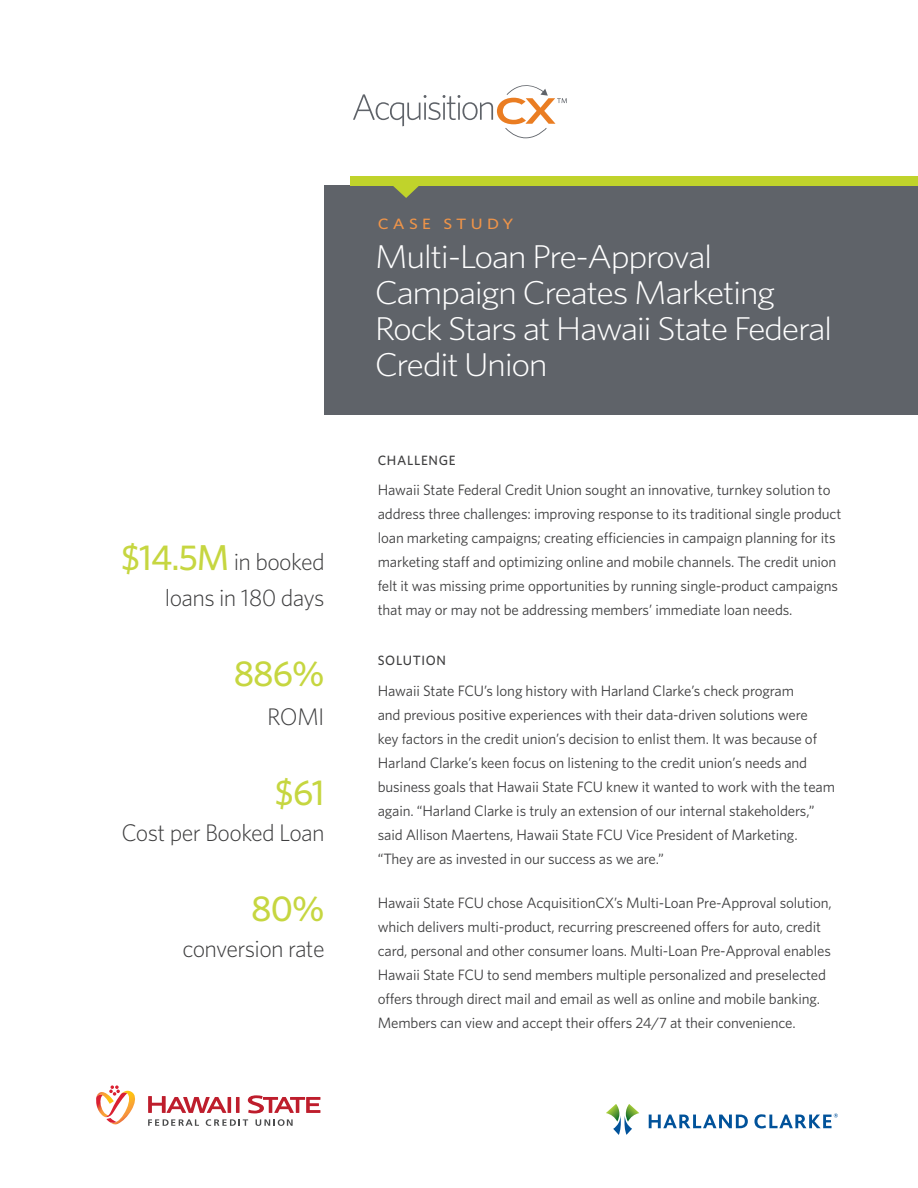
<style>
.page{position:relative;width:918px;height:1188px;background:#fff}
.page>*{position:absolute;margin:0;border:0;box-sizing:border-box;transform-origin:0 0}
.t1{font:500 36px "Whitney";letter-spacing:-.025em;color:#c6d640}
.t2{font:300 33px/36px "Whitney";letter-spacing:-.04em;color:#fff;scale:1.1 1}
.t3{font:300 24px/36px "Whitney";letter-spacing:-.025em;color:#3e3e3f;text-align:right}
.t4{font:15px/24px "Whitney";letter-spacing:-.01em;color:#3e3e3f}
.t5{font:500 15px "Whitney";letter-spacing:.25em;color:#ee9449;scale:1.15 1}
.t6{font:500 13.5px "Whitney";letter-spacing:.05em;color:#3e3e3f}
.s1{font-weight:500;font-size:36px;color:#c6d640}
</style>
<div class="page">
<svg style="left:649px;top:1115px;width:99px;height:13px"></svg>
<svg style="left:606px;top:1104px;width:33px;height:31px"></svg>
<svg style="left:754px;top:1113px;width:84px;height:16px"></svg>
<div style="left:324px;top:186px;width:594px;height:229px;background:#5f6369"></div>
<div style="left:351px;top:176px;width:567px;height:10px;background:#c0d32b"></div>
<svg style="left:393px;top:186px;width:26px;height:12px"></svg>
<svg style="left:353px;top:85px;width:214px;height:53px"></svg>
<svg style="left:96px;top:1085px;width:39px;height:40px"></svg>
<svg style="left:148px;top:1095px;width:172px;height:31px"></svg>
<h3 class="t3" style="left:121px;top:543px;width:205px"><span class="s1">$14.5M</span> in booked loans in 180 days</h3>
<h1 class="t1" style="left:234px;top:650px;width:92px">886%</h1>
<h3 class="t3" style="left:267px;top:698px;width:59px">ROMI</h3>
<h1 class="t1" style="left:275px;top:769px;width:51px">$61</h1>
<h3 class="t3" style="left:121px;top:814px;width:205px">Cost per Booked Loan</h3>
<h1 class="t1" style="left:251px;top:885px;width:75px">80%</h1>
<h3 class="t3" style="left:182px;top:930px;width:144px">conversion rate</h3>
<p class="t5" style="left:378px;top:213px;width:120px">CASE STUDY</p>
<h2 class="t2" style="left:375px;top:237px;width:417px">Multi-Loan Pre-Approval<br>Campaign Creates Marketing<br>Rock Stars at Hawaii State Federal<br>Credit Union</h2>
<p class="t6" style="left:378px;top:451px;width:79px">CHALLENGE</p>
<p class="t4" style="left:378px;top:478px;width:465px">Hawaii State Federal Credit Union sought an innovative, turnkey solution to address three challenges: improving response to its traditional single product loan marketing campaigns; creating efficiencies in campaign planning for its marketing staff and optimizing online and mobile channels. The credit union felt it was missing prime opportunities by running single-product campaigns that may or may not be addressing members’ immediate loan needs.</p>
<p class="t6" style="left:378px;top:652px;width:70px">SOLUTION</p>
<p class="t4" style="left:378px;top:679px;width:459px">Hawaii State FCU’s long history with Harland Clarke’s check program<br>and previous positive experiences with their data-driven solutions were<br>key factors in the credit union’s decision to enlist them. It was because of Harland Clarke’s keen focus on listening to the credit union’s needs and business goals that Hawaii State FCU knew it wanted to work with the team again. “Harland Clarke is truly an extension of our internal stakeholders,” said Allison Maertens, Hawaii State FCU Vice President of Marketing. “They are as invested in our success as we are.”</p>
<p class="t4" style="left:378px;top:891px;width:456px">Hawaii State FCU chose AcquisitionCX’s Multi-Loan Pre-Approval solution, which delivers multi-product, recurring prescreened offers for auto, credit card, personal and other consumer loans. Multi-Loan Pre-Approval enables Hawaii State FCU to send members multiple personalized and preselected offers through direct mail and email as well as online and mobile banking.<br>Members can view and accept their offers 24/7 at their convenience.</p>
</div>
